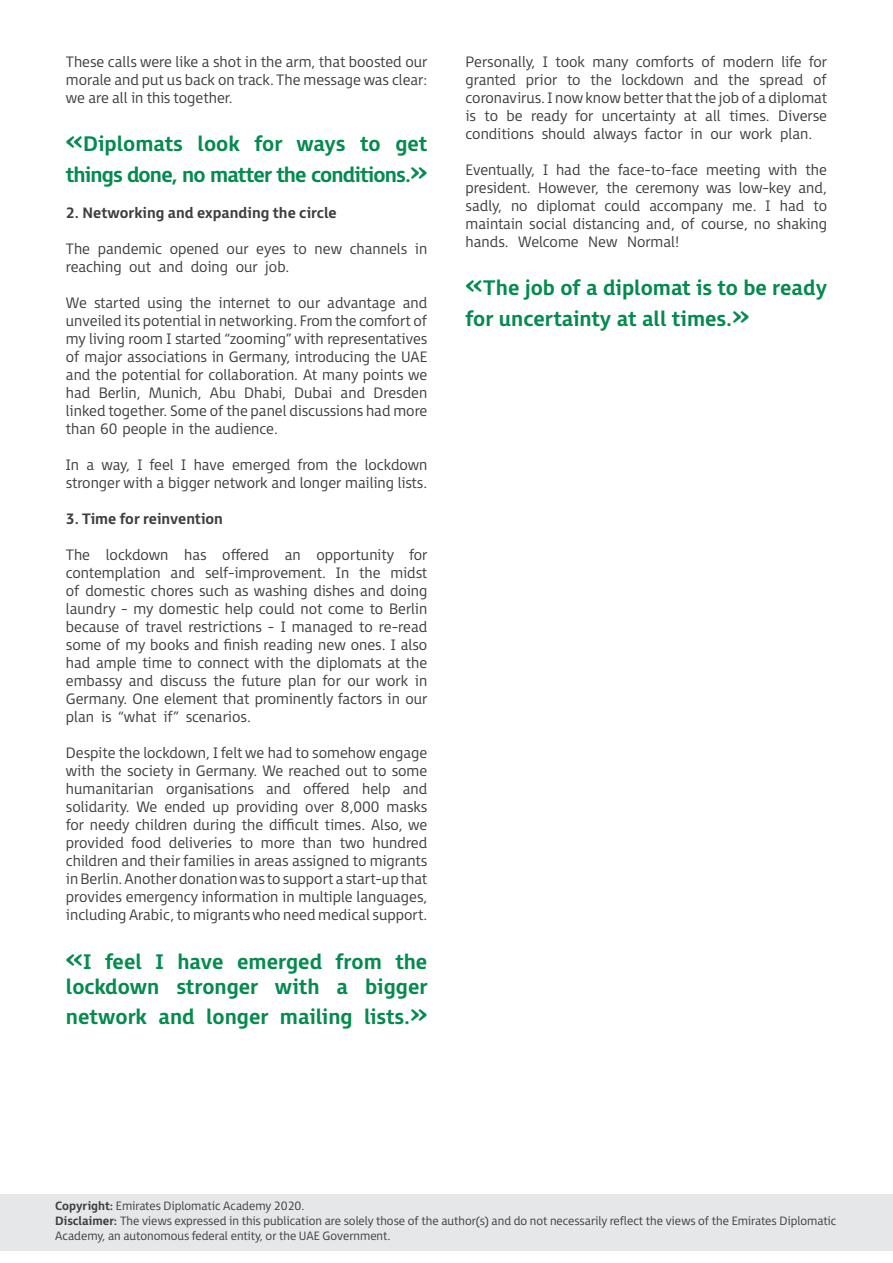
<style>
.page{position:relative;width:893px;height:1263px;background:#fff}
.page>*{position:absolute;margin:0;border:0;box-sizing:border-box;transform-origin:0 0}
.t1{font:700 21px/25.2px "FS Millbank";color:#058a4f}
.t2{font:700 21px/30.6px "FS Millbank";letter-spacing:-.04em;color:#058a4f}
.t3{font:300 15px/18px "FS Millbank";color:#3e3e3f;text-align:justify}
.t4{font:700 15px "FS Millbank";color:#3e3e3f}
.t5{font:300 12px/15px "FS Millbank";color:#3e3e3f}
.s1{font-size:25.5px}
.s2{font-weight:700}
</style>
<div class="page">
<div style="left:0;top:1194px;width:893px;height:56px;background:#e6e7e9"></div>
<p class="t3" style="left:66px;top:51px;width:363px">These calls were like a shot in the arm, that boosted our morale and put us back on track. The message was clear: we are all in this together.</p>
<h1 class="t2" style="left:66px;top:126px;width:363px"><span class="s1">«</span>Diplomats look for ways to get things done, no matter the conditions.<span class="s1">»</span></h1>
<p class="t4" style="left:66px;top:200px;width:272px">2. Networking and expanding the circle</p>
<p class="t3" style="left:66px;top:238px;width:363px">The pandemic opened our eyes to new channels in reaching out and doing our job.</p>
<p class="t3" style="left:66px;top:292px;width:363px">We started using the internet to our advantage and unveiled its potential in networking. From the comfort of my living room I started “zooming” with representatives of major associations in Germany, introducing the UAE and the potential for collaboration. At many points we had Berlin, Munich, Abu Dhabi, Dubai and Dresden linked together. Some of the panel discussions had more than 60 people in the audience.</p>
<p class="t3" style="left:66px;top:454px;width:363px">In a way, I feel I have emerged from the lockdown stronger with a bigger network and longer mailing lists.</p>
<p class="t4" style="left:66px;top:506px;width:159px">3. Time for reinvention</p>
<p class="t3" style="left:66px;top:544px;width:363px">The lockdown has offered an opportunity for contemplation and self-improvement. In the midst of domestic chores such as washing dishes and doing laundry - my domestic help could not come to Berlin because of travel restrictions - I managed to re-read some of my books and finish reading new ones. I also had ample time to connect with the diplomats at the embassy and discuss the future plan for our work in Germany. One element that prominently factors in our plan is “what if” scenarios.</p>
<p class="t3" style="left:66px;top:742px;width:363px">Despite the lockdown, I felt we had to somehow engage with the society in Germany. We reached out to some humanitarian organisations and offered help and solidarity. We ended up providing over 8,000 masks for needy children during the difficult times. Also, we provided food deliveries to more than two hundred children and their families in areas assigned to migrants in Berlin. Another donation was to support a start-up that provides emergency information in multiple languages, including Arabic, to migrants who need medical support.</p>
<h1 class="t1" style="left:66px;top:946px;width:363px"><span class="s1">«</span>I feel I have emerged from the lockdown stronger with a bigger</h1>
<h1 class="t1" style="left:66px;top:1002px;width:363px">network and longer mailing lists.<span class="s1">»</span></h1>
<p class="t3" style="left:466px;top:51px;width:363px">Personally, I took many comforts of modern life for granted prior to the lockdown and the spread of coronavirus. I now know better that the job of a diplomat is to be ready for uncertainty at all times. Diverse conditions should always factor in our work plan.</p>
<p class="t3" style="left:466px;top:159px;width:363px">Eventually, I had the face-to-face meeting with the president. However, the ceremony was low-key and, sadly, no diplomat could accompany me. I had to maintain social distancing and, of course, no shaking hands. Welcome New Normal!</p>
<h1 class="t1" style="left:466px;top:270px;width:363px;line-height:30.6px"><span class="s1">«</span>The job of a diplomat is to be ready for uncertainty at all times.<span class="s1">»</span></h1>
<p class="t5" style="left:55px;top:1197px;width:783px"><span class="s2">Copyright:</span> Emirates Diplomatic Academy 2020.<br><span class="s2">Disclaimer:</span> The views expressed in this publication are solely those of the author(s) and do not necessarily reflect the views of the Emirates Diplomatic<br>Academy, an autonomous federal entity, or the UAE Government.</p>
</div>
